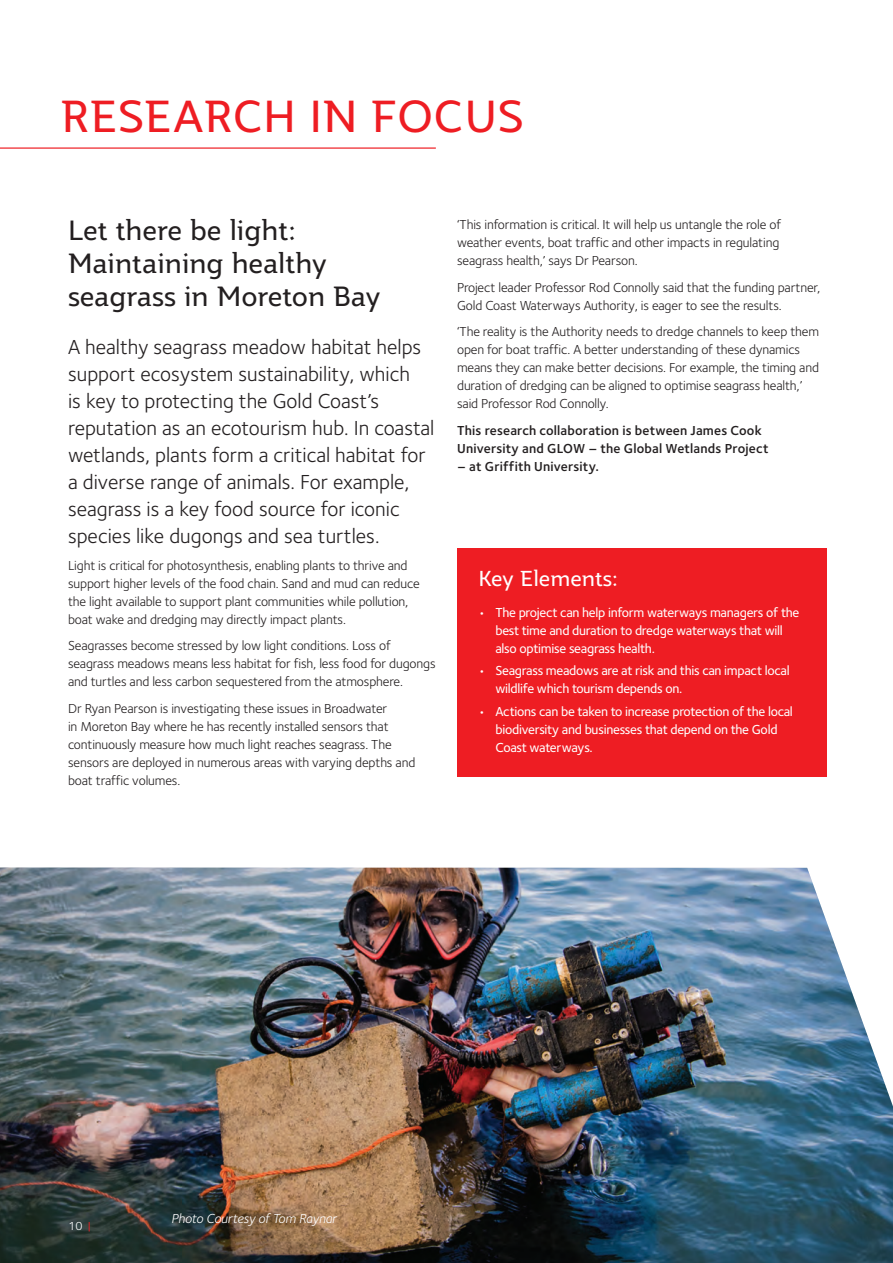
<style>
.page{position:relative;width:893px;height:1263px;background:#fff}
.page>*{position:absolute;margin:0;border:0;box-sizing:border-box;transform-origin:0 0}
.t1{font:43.5px "Jotia";letter-spacing:.01em;color:#ee1d23}
.t2{font:27px/33px "Jotia";color:#231f20}
.t3{font:21px/27px "Foundry Sterling";color:#231f20}
.t4{font:21px "Jotia";color:#fff}
.t5{font:13.5px/18px "Foundry Sterling";letter-spacing:-.01em;color:#231f20}
.t6{font:500 13.5px/18px "Foundry Sterling";letter-spacing:-.02em;color:#fff}
.t7{font:600 13.5px/18px "Foundry Sterling";letter-spacing:.01em;color:#231f20}
.t8{font:italic 13.5px "Foundry Sterling";letter-spacing:-.01em;color:#fff}
.t9{font:12px "Foundry Sterling";color:#fff}
.s1{color:#ee1d23}
</style>
<div class="page">
<img style="left:0;top:867px;width:893px;height:396px">
<hr style="left:0;top:147px;width:436px;height:2px;background:#ee1d23">
<div style="left:457px;top:549px;width:369px;height:228px;background:#ee1d23"></div>
<h1 class="t1" style="left:61px;top:87px;width:465px">RESEARCH IN FOCUS</h1>
<h2 class="t2" style="left:68px;top:214px;width:314px">Let there be light:<br>Maintaining healthy seagrass in Moreton Bay</h2>
<p class="t3" style="left:68px;top:334px;width:368px">A healthy seagrass meadow habitat helps support ecosystem sustainability, which<br>is key to protecting the Gold Coast’s reputation as an ecotourism hub. In coastal wetlands, plants form a critical habitat for a diverse range of animals. For example, seagrass is a key food source for iconic species like dugongs and sea turtles.</p>
<p class="t5" style="left:68px;top:556px;width:353px">Light is critical for photosynthesis, enabling plants to thrive and support higher levels of the food chain. Sand and mud can reduce the light available to support plant communities while pollution, boat wake and dredging may directly impact plants.</p>
<p class="t5" style="left:68px;top:637px;width:369px">Seagrasses become stressed by low light conditions. Loss of seagrass meadows means less habitat for fish, less food for dugongs and turtles and less carbon sequestered from the atmosphere.</p>
<p class="t5" style="left:68px;top:699px;width:349px">Dr Ryan Pearson is investigating these issues in Broadwater<br>in Moreton Bay where he has recently installed sensors that continuously measure how much light reaches seagrass. The sensors are deployed in numerous areas with varying depths and boat traffic volumes.</p>
<p class="t5" style="left:457px;top:216px;width:325px">‘This information is critical. It will help us untangle the role of weather events, boat traffic and other impacts in regulating seagrass health,’ says Dr Pearson.</p>
<p class="t5" style="left:457px;top:278px;width:365px">Project leader Professor Rod Connolly said that the funding partner,<br>Gold Coast Waterways Authority, is eager to see the results.</p>
<p class="t5" style="left:457px;top:323px;width:363px">‘The reality is the Authority needs to dredge channels to keep them open for boat traffic. A better understanding of these dynamics means they can make better decisions. For example, the timing and duration of dredging can be aligned to optimise seagrass health,’ said Professor Rod Connolly.</p>
<p class="t7" style="left:457px;top:421px;width:313px">This research collaboration is between James Cook<br>University and GLOW – the Global Wetlands Project</p>
<p class="t7" style="left:457px;top:457px;width:143px">– at Griffith University.</p>
<h3 class="t4" style="left:478px;top:565px;width:141px">Key Elements:</h3>
<p class="t6" style="left:495px;top:603px;width:305px;text-indent:-17px">• The project can help inform waterways managers of the best time and duration to dredge waterways that will also optimise seagrass health.</p>
<p class="t6" style="left:495px;top:662px;width:296px;text-indent:-17px">• Seagrass meadows are at risk and this can impact local wildlife which tourism depends on.</p>
<p class="t6" style="left:495px;top:702px;width:299px;text-indent:-17px">• Actions can be taken to increase protection of the local biodiversity and businesses that depend on the Gold<br>Coast waterways.</p>
<p class="t9" style="left:68px;top:1219px;width:24px">10 <span class="s1">|</span></p>
<p class="t8" style="left:171px;top:1211px;width:167px">Photo Courtesy of Tom Raynar</p>
</div>
